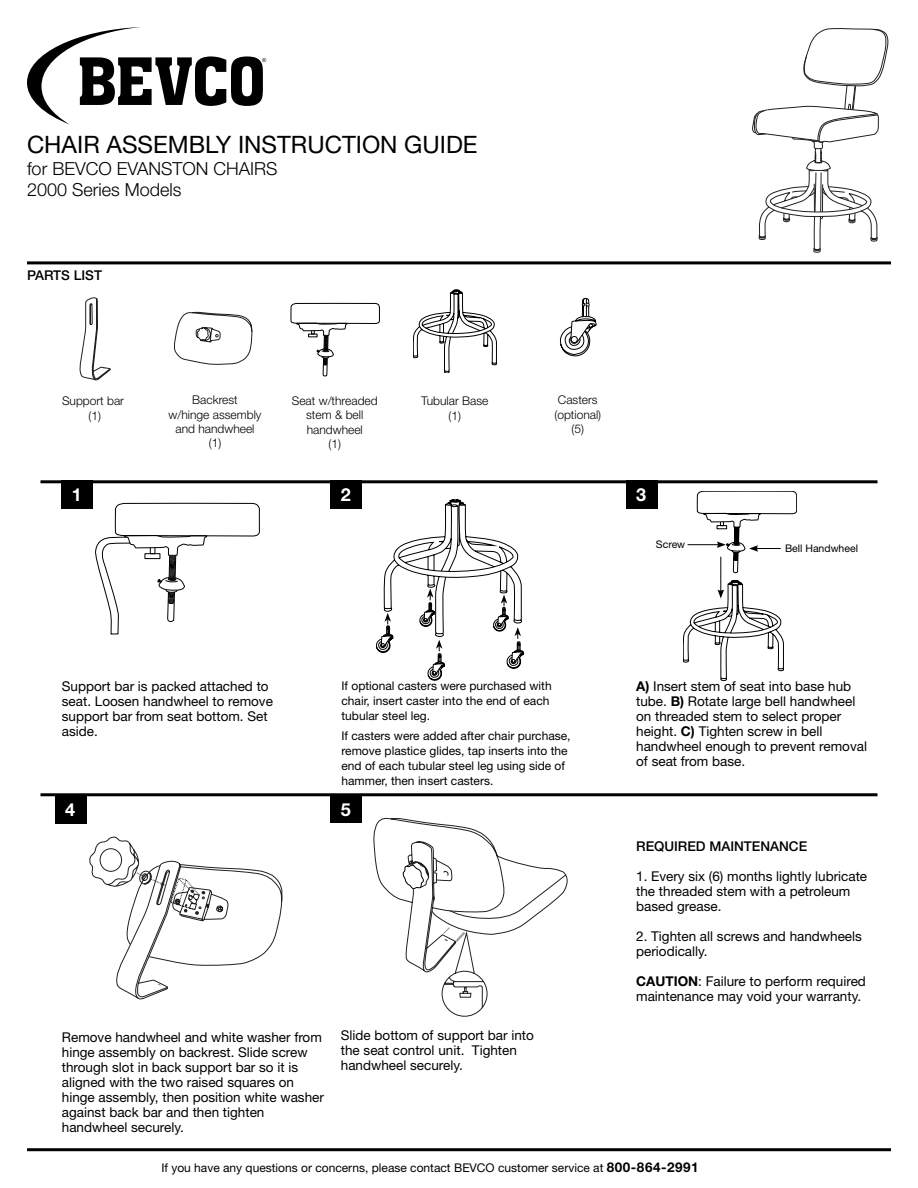
<style>
.page{position:relative;width:918px;height:1188px;background:#fff}
.page>*{position:absolute;margin:0;border:0;box-sizing:border-box;transform-origin:0 0}
.t1{font:24px "Helvetica Neue LT Std";color:#000}
.t2{font:300 18px/21.6px "Helvetica Neue LT Std";color:#000}
.t3{font:700 18px "Helvetica Neue LT Std";color:#fff}
.t4{font:13.5px/15px "Helvetica Neue LT Std";color:#000}
.t5{font:500 13.5px "Helvetica Neue LT Std";color:#000}
.t6{font:12px/15px "Helvetica Neue LT Std";color:#000}
.t7{font:300 12px/14.4px "Helvetica Neue LT Std";color:#000;text-align:center}
.t8{font:10.5px "Helvetica Neue LT Std";color:#000}
.s1{font-weight:700}
.s2{font-weight:700;font-size:13.5px}
</style>
<div class="page">
<svg style="left:27px;top:27px;width:239px;height:98px"></svg>
<svg style="left:752px;top:28px;width:136px;height:225px"></svg>
<hr style="left:27px;top:261px;width:864px;height:3px;background:#000">
<hr style="left:40px;top:480px;width:838px;height:3px;background:#000">
<hr style="left:27px;top:1148px;width:864px;height:3px;background:#000">
<svg style="left:95px;top:503px;width:165px;height:132px"></svg>
<div style="left:145px;top:553px;width:15px;height:6px;border:1px solid #000"></div>
<svg style="left:559px;top:298px;width:37px;height:59px"></svg>
<svg style="left:291px;top:303px;width:89px;height:74px"></svg>
<svg style="left:413px;top:290px;width:84px;height:83px"></svg>
<svg style="left:79px;top:297px;width:31px;height:83px"></svg>
<svg style="left:174px;top:312px;width:79px;height:53px"></svg>
<svg style="left:89px;top:836px;width:194px;height:164px"></svg>
<hr style="left:40px;top:793px;width:838px;height:3px;background:#000">
<div style="left:62px;top:480px;width:31px;height:29px;background:#000"></div>
<div style="left:55px;top:795px;width:31px;height:29px;background:#000"></div>
<div style="left:331px;top:795px;width:31px;height:28px;background:#000"></div>
<div style="left:331px;top:480px;width:31px;height:29px;background:#000"></div>
<div style="left:626px;top:480px;width:31px;height:29px;background:#000"></div>
<svg style="left:683px;top:491px;width:114px;height:190px"></svg>
<svg style="left:373px;top:817px;width:194px;height:200px"></svg>
<svg style="left:376px;top:500px;width:148px;height:181px"></svg>
<h1 class="t1" style="left:27px;top:130px;width:452px">CHAIR ASSEMBLY INSTRUCTION GUIDE</h1>
<h2 class="t2" style="left:27px;top:157px;width:252px">for BEVCO EVANSTON CHAIRS<br>2000 Series Models</h2>
<p class="t5" style="left:27px;top:267px;width:77px">PARTS LIST</p>
<p class="t7" style="left:62px;top:393px;width:64px">Support bar (1)</p>
<p class="t7" style="left:169px;top:393px;width:94px">Backrest<br>w/hinge assembly and handwheel (1)</p>
<p class="t7" style="left:292px;top:393px;width:87px">Seat w/threaded stem &amp; bell handwheel<br>(1)</p>
<p class="t7" style="left:421px;top:394px;width:69px">Tubular Base (1)</p>
<p class="t7" style="left:555px;top:393px;width:48px">Casters (optional) (5)</p>
<h2 class="t3" style="left:72px;top:483px;width:12px">1</h2>
<h2 class="t3" style="left:341px;top:483px;width:12px">2</h2>
<h2 class="t3" style="left:636px;top:483px;width:12px">3</h2>
<p class="t8" style="left:656px;top:538px;width:31px">Screw</p>
<p class="t8" style="left:785px;top:542px;width:75px">Bell Handwheel</p>
<p class="t4" style="left:62px;top:679px;width:213px">Support bar is packed attached to seat. Loosen handwheel to remove support bar from seat bottom. Set aside.</p>
<p class="t6" style="left:342px;top:678px;width:212px">If optional casters were purchased with chair, insert caster into the end of each tubular steel leg.</p>
<p class="t6" style="left:342px;top:728px;width:231px">If casters were added after chair purchase, remove plastice glides, tap inserts into the end of each tubular steel leg using side of hammer, then insert casters.</p>
<h2 class="t3" style="left:65px;top:798px;width:12px">4</h2>
<h2 class="t3" style="left:341px;top:798px;width:12px">5</h2>
<p class="t4" style="left:62px;top:1029px;width:264px">Remove handwheel and white washer from hinge assembly on backrest. Slide screw through slot in back support bar so it is aligned with the two raised squares on hinge assembly, then position white washer against back bar and then tighten handwheel securely.</p>
<p class="t4" style="left:341px;top:1028px;width:195px">Slide bottom of support bar into the seat control unit. Tighten handwheel securely.</p>
<p class="t4" style="left:636px;top:679px;width:232px"><span class="s1">A)</span> Insert stem of seat into base hub tube. <span class="s1">B)</span> Rotate large bell handwheel on threaded stem to select proper height. <span class="s1">C)</span> Tighten screw in bell handwheel enough to prevent removal of seat from base.</p>
<p class="t5" style="left:636px;top:839px;width:173px">REQUIRED MAINTENANCE</p>
<p class="t4" style="left:636px;top:869px;width:233px">1. Every six (6) months lightly lubricate the threaded stem with a petroleum based grease.</p>
<p class="t4" style="left:636px;top:929px;width:227px">2. Tighten all screws and handwheels periodically.</p>
<p class="t4" style="left:636px;top:974px;width:231px"><span class="s1">CAUTION</span>: Failure to perform required maintenance may void your warranty.</p>
<p class="t6" style="left:161px;top:1160px;width:539px">If you have any questions or concerns, please contact BEVCO customer service at <span class="s2">800-864-2991</span></p>
</div>
